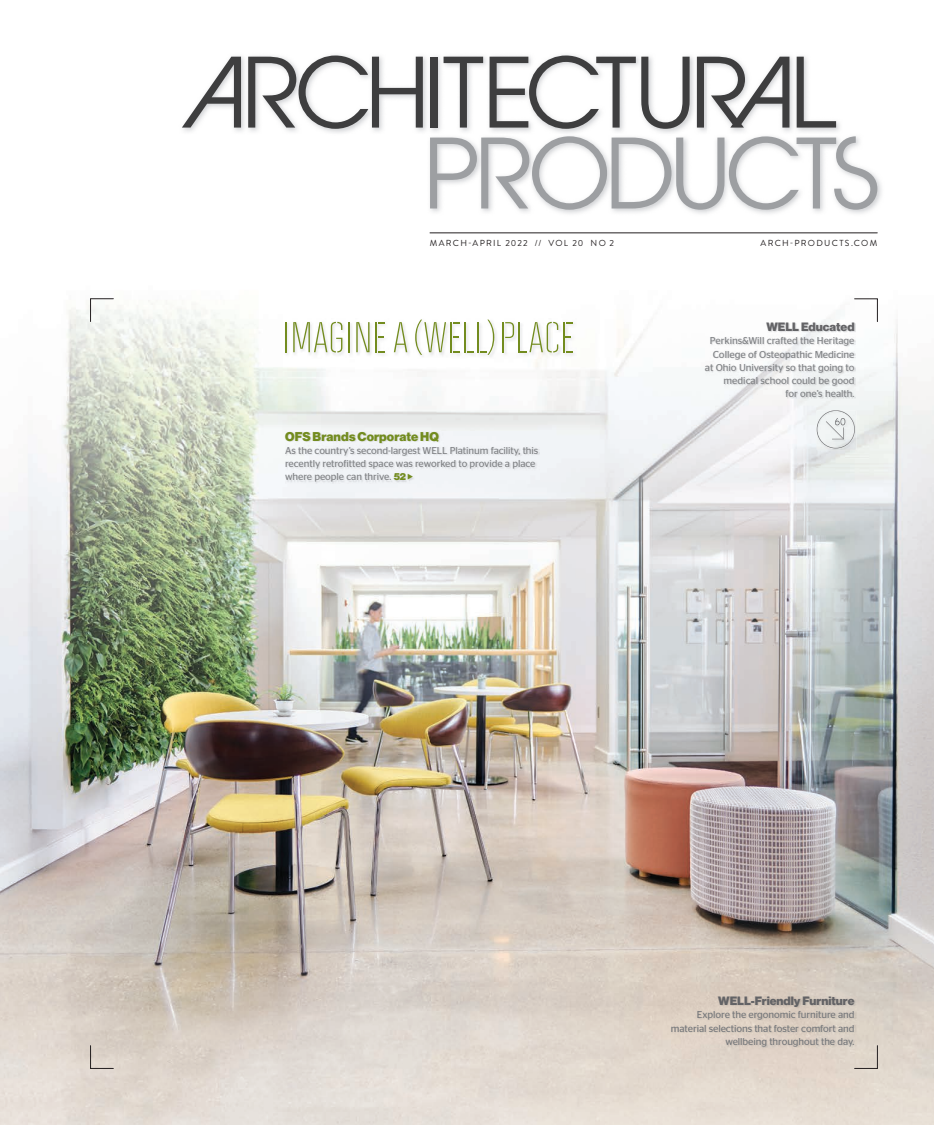
<style>
.page{position:relative;width:934px;height:1125px;background:#fff}
.page>*{position:absolute;margin:0;border:0;box-sizing:border-box;transform-origin:0 0}
.t1{font:12.5px "N Haas Grotesk DS Pro 95 Blk";letter-spacing:.01em;color:#738c1f}
.t2{font:11.88px "N Haas Grotesk DS Pro 95 Blk";color:#636366}
.t3{font:10px/13.1px "Stag Sans";letter-spacing:-.005em;color:#808285}
.t4{font:10px/13.1px "Stag Sans";letter-spacing:-.005em;color:#76787b;text-align:right}
.t5{font:8.75px "Brandon Grotesque";letter-spacing:.14em;color:#231f20}
.s1{font-family:"N Haas Grotesk DS Pro 95 Blk";color:#738c1f}
</style>
<div class="page">
<img style="left:0;top:232px;width:934px;height:893px">
<img style="left:285px;top:432px;width:254px;height:51px">
<img style="left:672px;top:997px;width:184px;height:51px">
<img style="left:705px;top:323px;width:151px;height:76px">
<img style="left:817px;top:410px;width:39px;height:40px">
<img style="left:816px;top:410px;width:1px;height:21px">
<img style="left:817px;top:410px;width:38px;height:38px">
<img style="left:826px;top:421px;width:6px;height:18px">
<svg style="left:832px;top:418px;width:13px;height:21px"></svg>
<img style="left:284px;top:318px;width:292px;height:41px">
<hr style="left:285px;top:322px;width:1px;height:30px;background:#738c1f">
<hr style="left:348px;top:322px;width:2px;height:30px;background:#738c1f">
<svg style="left:356px;top:322px;width:13px;height:30px"></svg>
<svg style="left:394px;top:322px;width:13px;height:30px"></svg>
<svg style="left:415px;top:320px;width:31px;height:35px"></svg>
<hr style="left:376px;top:322px;width:1px;height:30px;background:#738c1f">
<hr style="left:450px;top:322px;width:2px;height:30px;background:#738c1f">
<hr style="left:464px;top:322px;width:2px;height:30px;background:#738c1f">
<svg style="left:480px;top:320px;width:14px;height:35px"></svg>
<hr style="left:477px;top:322px;width:1px;height:30px;background:#738c1f">
<hr style="left:502px;top:322px;width:2px;height:30px;background:#738c1f">
<svg style="left:505px;top:322px;width:9px;height:16px"></svg>
<hr style="left:518px;top:322px;width:1px;height:30px;background:#738c1f">
<svg style="left:521px;top:322px;width:37px;height:30px"></svg>
<hr style="left:563px;top:322px;width:1px;height:30px;background:#738c1f">
<svg style="left:293px;top:322px;width:49px;height:30px"></svg>
<img style="left:183px;top:55px;width:699px;height:159px">
<svg style="left:182px;top:57px;width:59px;height:71px"></svg>
<svg style="left:248px;top:56px;width:175px;height:73px"></svg>
<div style="left:430px;top:57px;width:7px;height:71px;background:#3e3e3f"></div>
<svg style="left:443px;top:57px;width:40px;height:71px"></svg>
<svg style="left:697px;top:57px;width:92px;height:71px"></svg>
<svg style="left:489px;top:56px;width:200px;height:73px"></svg>
<svg style="left:430px;top:136px;width:447px;height:74px"></svg>
<svg style="left:796px;top:57px;width:40px;height:71px"></svg>
<hr style="left:430px;top:233px;width:447px;height:1px;background:#231f20">
<svg style="left:854px;top:298px;width:24px;height:24px"></svg>
<svg style="left:90px;top:1045px;width:24px;height:24px"></svg>
<svg style="left:90px;top:298px;width:24px;height:24px"></svg>
<svg style="left:854px;top:1045px;width:24px;height:24px"></svg>
<svg style="left:408px;top:474px;width:5px;height:6px"></svg>
<p class="t5" style="left:430px;top:237px;width:186px">MARCH-APRIL 2022 // VOL 20 NO 2</p>
<p class="t5" style="left:760px;top:237px;width:118px">ARCH-PRODUCTS.COM</p>
<p class="t1" style="left:285px;top:429px;width:155px">OFS Brands Corporate HQ</p>
<p class="t3" style="left:285px;top:444px;width:255px">As the country’s second-largest WELL Platinum facility, this recently retrofitted space was reworked to provide a place where people can thrive. <span class="s1">52</span></p>
<p class="t2" style="left:766px;top:320px;width:90px">WELL Educated</p>
<p class="t3" style="left:705px;top:334px;width:151px;text-align:right">Perkins&amp;Will crafted the Heritage<br>College of Osteopathic Medicine at Ohio University so that going to medical school could be good<br>for one’s health.</p>
<p class="t2" style="left:718px;top:994px;width:138px">WELL-Friendly Furniture</p>
<p class="t4" style="left:671px;top:1008px;width:185px">Explore the ergonomic furniture and material selections that foster comfort and wellbeing throughout the day.</p>
</div>
